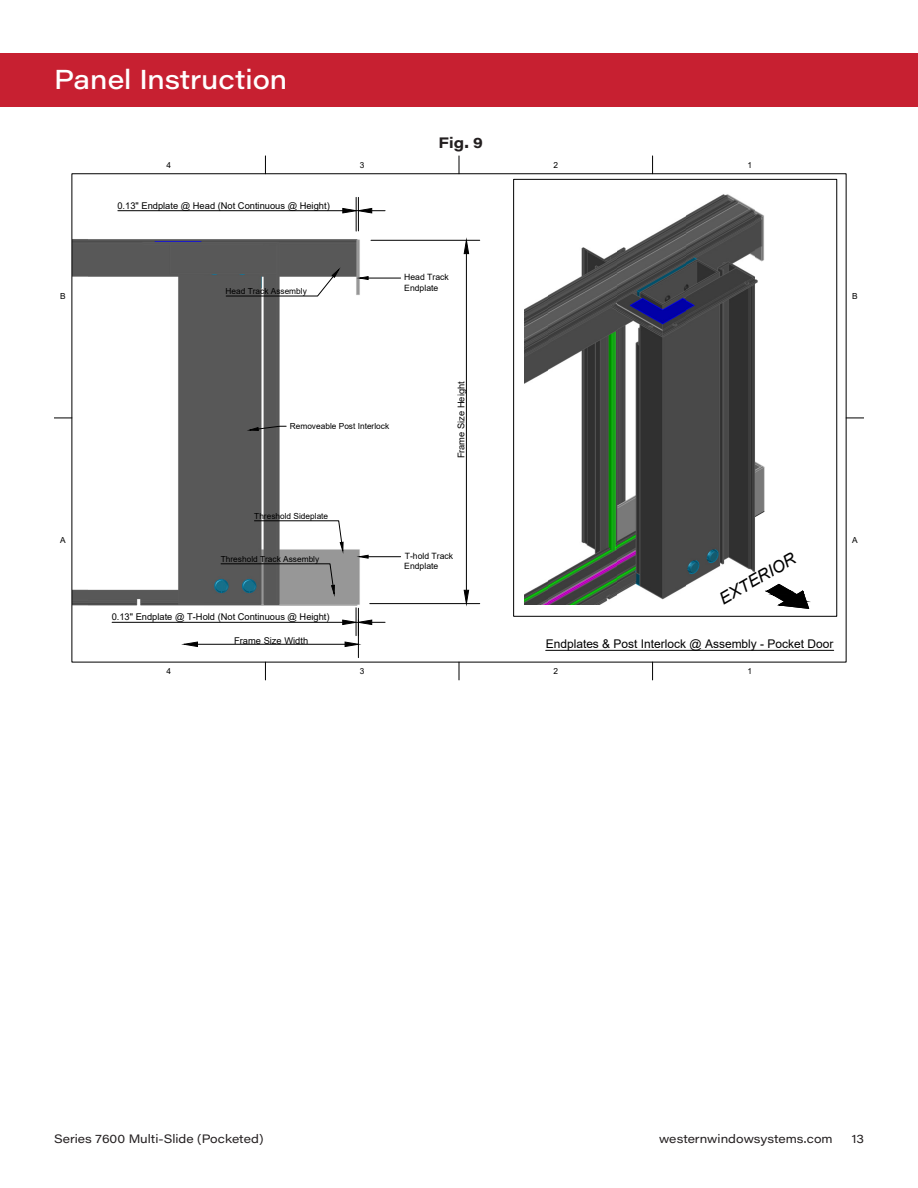
<style>
.page{position:relative;width:918px;height:1188px;background:#fff}
.page>*{position:absolute;margin:0;border:0;box-sizing:border-box;transform-origin:0 0}
.Main_Header{font:500 27px "Acumin Pro Wide";color:#fff}
.t1{font:italic 16.65px "Arial";color:#000}
.Figure{font:700 15px "Acumin Pro Wide";color:#231f20}
.t2{font:12px "Acumin Pro Wide";color:#231f20}
.t3{font:12px "Arial";color:#000}
.t4{font:9.3px "Arial";color:#000}
.t5{font:8.7px/10.4px "Arial";color:#000}
.t6{font:8.25px "Arial";color:#000}
</style>
<div class="page">
<div style="left:0;top:53px;width:918px;height:54px;background:#c72031"></div>
<img style="left:74px;top:178px;width:764px;height:480px">
<img style="left:524px;top:191px;width:299px;height:413px">
<svg style="left:652px;top:156px;width:1px;height:18px"></svg>
<svg style="left:459px;top:156px;width:1px;height:18px"></svg>
<svg style="left:265px;top:156px;width:1px;height:18px"></svg>
<svg style="left:54px;top:418px;width:18px;height:1px"></svg>
<svg style="left:846px;top:418px;width:18px;height:1px"></svg>
<svg style="left:652px;top:662px;width:1px;height:18px"></svg>
<svg style="left:459px;top:662px;width:1px;height:18px"></svg>
<svg style="left:265px;top:662px;width:1px;height:18px"></svg>
<hr style="left:371px;top:240px;width:109px;height:1px;background:#000">
<hr style="left:370px;top:603px;width:110px;height:1px;background:#000">
<hr style="left:466px;top:254px;width:1px;height:336px;background:#000">
<svg style="left:463px;top:240px;width:6px;height:14px"></svg>
<svg style="left:463px;top:590px;width:6px;height:14px"></svg>
<svg style="left:359px;top:555px;width:10px;height:4px"></svg>
<hr style="left:368px;top:556px;width:33px;height:1px;background:#000">
<svg style="left:359px;top:276px;width:10px;height:4px"></svg>
<hr style="left:368px;top:278px;width:33px;height:1px;background:#000">
<hr style="left:358px;top:197px;width:1px;height:34px;background:#000">
<hr style="left:356px;top:197px;width:1px;height:34px;background:#000">
<hr style="left:118px;top:210px;width:225px;height:1px;background:#000">
<svg style="left:342px;top:208px;width:43px;height:6px"></svg>
<hr style="left:112px;top:622px;width:231px;height:1px;background:#000">
<hr style="left:358px;top:620px;width:1px;height:38px;background:#000">
<hr style="left:197px;top:644px;width:148px;height:1px;background:#000">
<svg style="left:342px;top:608px;width:43px;height:39px"></svg>
<svg style="left:183px;top:641px;width:15px;height:6px"></svg>
<svg style="left:226px;top:269px;width:113px;height:27px"></svg>
<svg style="left:249px;top:426px;width:38px;height:5px"></svg>
<svg style="left:221px;top:563px;width:114px;height:32px;background:#6d7375"></svg>
<hr style="left:546px;top:650px;width:288px;height:1px;background:#000">
<div style="left:513px;top:179px;width:324px;height:438px;border:1px solid #000"></div>
<svg style="left:254px;top:520px;width:90px;height:32px"></svg>
<svg style="left:766px;top:584px;width:43px;height:25px"></svg>
<p class="Main_Header" style="left:54px;top:60px;width:235px">Panel Instruction</p>
<p class="Figure" style="left:438px;top:132px;width:46px">Fig. 9</p>
<p class="t6" style="left:167px;top:159px;width:6px">4</p>
<p class="t6" style="left:360px;top:159px;width:6px">3</p>
<p class="t6" style="left:554px;top:159px;width:6px">2</p>
<p class="t6" style="left:747px;top:159px;width:6px">1</p>
<p class="t6" style="left:60px;top:290px;width:7px">B</p>
<p class="t6" style="left:60px;top:534px;width:7px">A</p>
<p class="t4" style="left:117px;top:199px;width:214px">0.13" Endplate @ Head (Not Continuous @ Height)</p>
<p class="t6" style="left:226px;top:286px;width:83px">Head Track Assembly</p>
<p class="t5" style="left:404px;top:272px;width:46px">Head Track<br>Endplate</p>
<p class="t6" style="left:852px;top:290px;width:7px">B</p>
<p class="t6" style="left:290px;top:421px;width:101px">Removeable Post Interlock</p>
<p class="t4" style="left:455px;top:458px;width:79px;rotate:-90deg">Frame Size Height</p>
<p class="t6" style="left:254px;top:511px;width:75px">Threshold Sideplate</p>
<p class="t6" style="left:221px;top:554px;width:100px">Threshold Track Assembly</p>
<p class="t4" style="left:112px;top:611px;width:219px">0.13" Endplate @ T-Hold (Not Continuous @ Height)</p>
<p class="t4" style="left:234px;top:634px;width:76px">Frame Size Width</p>
<p class="t5" style="left:404px;top:551px;width:51px">T-hold Track<br>Endplate</p>
<p class="t1" style="left:715px;top:590px;width:87px;rotate:-30deg">EXTERIOR</p>
<p class="t3" style="left:546px;top:635px;width:289px">Endplates &amp; Post Interlock @ Assembly - Pocket Door</p>
<p class="t6" style="left:167px;top:665px;width:6px">4</p>
<p class="t6" style="left:360px;top:665px;width:6px">3</p>
<p class="t6" style="left:554px;top:665px;width:6px">2</p>
<p class="t6" style="left:747px;top:665px;width:6px">1</p>
<p class="t6" style="left:852px;top:534px;width:7px">A</p>
<p class="t2" style="left:54px;top:1130px;width:211px">Series 7600 Multi-Slide (Pocketed)</p>
<p class="t2" style="left:659px;top:1130px;width:175px">westernwindowsystems.com</p>
<p class="t2" style="left:852px;top:1130px;width:14px">13</p>
</div>
